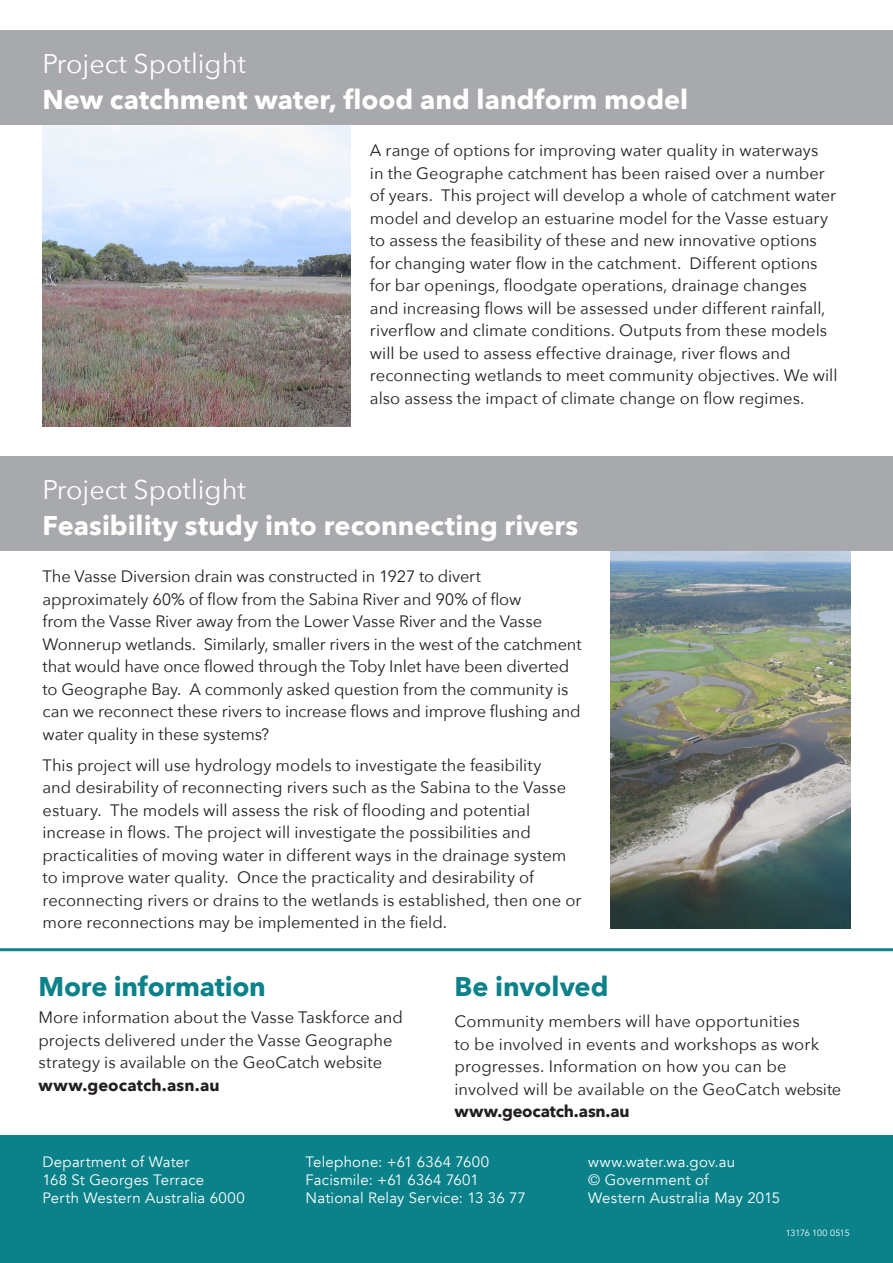
<style>
.page{position:relative;width:893px;height:1263px;background:#fff}
.page>*{position:absolute;margin:0;border:0;box-sizing:border-box;transform-origin:0 0}
.Body_Text{font:700 27px "Avenir Next";color:#fff}
.t1{font:27px "Avenir Next";color:#fff}
.t2{font:700 27px "Avenir Next";letter-spacing:-.005em;color:#0b828a}
.Body_Text-2{font:16.5px/22.5px "Avenir Next";color:#231f20}
.t3{font:15px/18px "Avenir";letter-spacing:.015em;color:#fff}
.body_san_300{font:9px "Avenir";letter-spacing:-.03em;color:#fff}
.s1{font-weight:700}
</style>
<div class="page">
<img style="left:610px;top:551px;width:240px;height:377px">
<div style="left:0;top:1135px;width:893px;height:128px;background:#0b828a"></div>
<div style="left:0;top:456px;width:893px;height:95px;background:#a8a9ad"></div>
<img style="left:43px;top:125px;width:307px;height:301px">
<div style="left:0;top:30px;width:893px;height:95px;background:#a8a9ad"></div>
<hr style="left:0;top:948px;width:893px;height:3px;background:#0b828a">
<p class="t1" style="left:43px;top:41px;width:205px">Project Spotlight</p>
<p class="Body_Text" style="left:43px;top:76px;width:647px">New catchment water, flood and landform model</p>
<p class="Body_Text-2" style="left:370px;top:138px;width:469px">A range of options for improving water quality in waterways<br>in the Geographe catchment has been raised over a number of years. This project will develop a whole of catchment water model and develop an estuarine model for the Vasse estuary to assess the feasibility of these and new innovative options for changing water flow in the catchment. Different options for bar openings, floodgate operations, drainage changes and increasing flows will be assessed under different rainfall, riverflow and climate conditions. Outputs from these models will be used to assess effective drainage, river flows and reconnecting wetlands to meet community objectives. We will also assess the impact of climate change on flow regimes.</p>
<p class="t1" style="left:43px;top:467px;width:205px">Project Spotlight</p>
<p class="Body_Text" style="left:43px;top:503px;width:537px">Feasibility study into reconnecting rivers</p>
<p class="Body_Text-2" style="left:43px;top:565px;width:541px">The Vasse Diversion drain was constructed in 1927 to divert approximately 60% of flow from the Sabina River and 90% of flow<br>from the Vasse River away from the Lower Vasse River and the Vasse Wonnerup wetlands. Similarly, smaller rivers in the west of the catchment that would have once flowed through the Toby Inlet have been diverted to Geographe Bay. A commonly asked question from the community is can we reconnect these rivers to increase flows and improve flushing and water quality in these systems?</p>
<p class="Body_Text-2" style="left:43px;top:753px;width:540px">This project will use hydrology models to investigate the feasibility<br>and desirability of reconnecting rivers such as the Sabina to the Vasse estuary. The models will assess the risk of flooding and potential increase in flows. The project will investigate the possibilities and practicalities of moving water in different ways in the drainage system to improve water quality. Once the practicality and desirability of reconnecting rivers or drains to the wetlands is established, then one or more reconnections may be implemented in the field.</p>
<p class="t2" style="left:38px;top:963px;width:229px">More information</p>
<p class="Body_Text-2" style="left:38px;top:1005px;width:366px">More information about the Vasse Taskforce and projects delivered under the Vasse Geographe strategy is available on the GeoCatch website <span class="s1">www.geocatch.asn.au</span></p>
<p class="t2" style="left:454px;top:963px;width:156px">Be involved</p>
<p class="Body_Text-2" style="left:454px;top:1009px;width:388px">Community members will have opportunities<br>to be involved in events and workshops as work progresses. Information on how you can be involved will be available on the GeoCatch website <span class="s1">www.geocatch.asn.au</span></p>
<p class="t3" style="left:43px;top:1153px;width:148px">Department of Water</p>
<p class="t3" style="left:43px;top:1171px;width:163px">168 St Georges Terrace</p>
<p class="t3" style="left:43px;top:1189px;width:204px">Perth Western Australia 6000</p>
<p class="t3" style="left:306px;top:1153px;width:185px">Telephone: +61 6364 7600</p>
<p class="t3" style="left:306px;top:1171px;width:175px">Facismile: +61 6364 7601</p>
<p class="t3" style="left:306px;top:1189px;width:222px">National Relay Service: 13 36 77</p>
<p class="t3" style="left:588px;top:1153px;width:193px">www.water.wa.gov.au<br>© Government of<br>Western Australia May 2015</p>
<p class="body_san_300" style="left:786px;top:1227px;width:65px">13176 100 0515</p>
</div>
